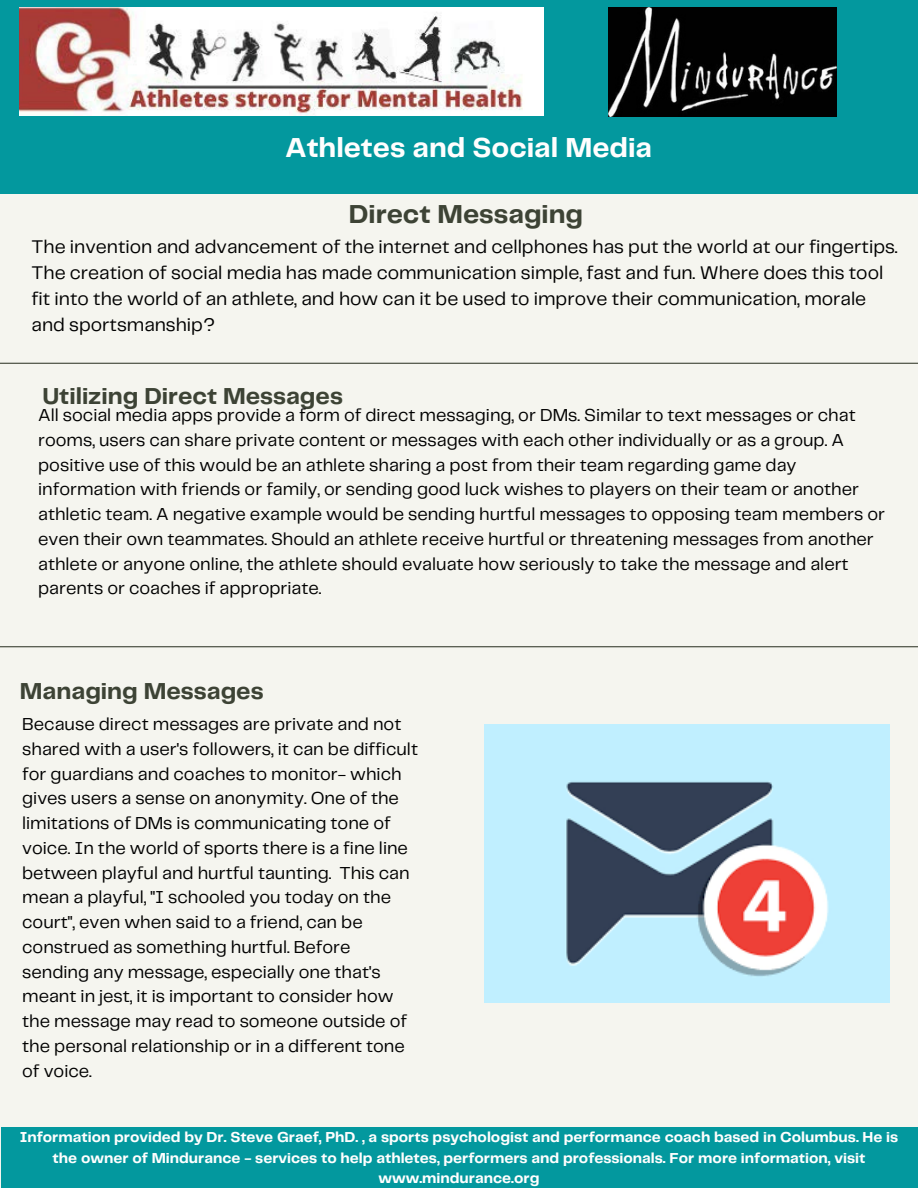
<style>
.page{position:relative;width:918px;height:1188px;background:#f5f5ef}
.page>*{position:absolute;margin:0;border:0;box-sizing:border-box;transform-origin:0 0}
.t1{font:700 28.5px "Telegraf";color:#fffefe}
.t2{font:700 27px "Telegraf";color:#3d4335}
.t3{font:700 24px "Telegraf";color:#3d4335}
.t4{font:19.05px/25.8px "Telegraf";color:#000}
.t5{font:18px/24.8px "Telegraf";color:#000}
.t6{font:700 15px/20.2px "Telegraf";color:#fffefe;text-align:center}
</style>
<div class="page">
<div style="left:0;top:0;width:918px;height:193px;background:#03989e"></div>
<hr style="left:0;top:363px;width:918px;height:1px;background:#3d4335">
<img style="left:20px;top:7px;width:524px;height:108px">
<img style="left:609px;top:7px;width:227px;height:109px">
<div style="left:1px;top:1127px;width:917px;height:60px;background:#03989e"></div>
<hr style="left:0;top:646px;width:918px;height:1px;background:#3d4335">
<img style="left:484px;top:724px;width:405px;height:278px">
<p class="t1" style="left:285px;top:135px;width:368px">Athletes and Social Media</p>
<p class="t2" style="left:349px;top:203px;width:236px">Direct Messaging</p>
<p class="t4" style="left:32px;top:235px;width:868px">The invention and advancement of the internet and cellphones has put the world at our fingertips.<br>The creation of social media has made communication simple, fast and fun. Where does this tool fit into the world of an athlete, and how can it be used to improve their communication, morale and sportsmanship?</p>
<p class="t3" style="left:42px;top:385px;width:302px">Utilizing Direct Messages</p>
<p class="t5" style="left:38px;top:404px;width:848px">All social media apps provide a form of direct messaging, or DMs. Similar to text messages or chat rooms, users can share private content or messages with each other individually or as a group. A positive use of this would be an athlete sharing a post from their team regarding game day information with friends or family, or sending good luck wishes to players on their team or another athletic team. A negative example would be sending hurtful messages to opposing team members or even their own teammates. Should an athlete receive hurtful or threatening messages from another athlete or anyone online, the athlete should evaluate how seriously to take the message and alert parents or coaches if appropriate.</p>
<p class="t3" style="left:20px;top:681px;width:245px">Managing Messages</p>
<p class="t5" style="left:22px;top:713px;width:397px">Because direct messages are private and not shared with a user's followers, it can be difficult for guardians and coaches to monitor- which gives users a sense on anonymity. One of the limitations of DMs is communicating tone of voice. In the world of sports there is a fine line between playful and hurtful taunting. This can mean a playful, "I schooled you today on the court", even when said to a friend, can be construed as something hurtful. Before sending any message, especially one that's meant in jest, it is important to consider how the message may read to someone outside of the personal relationship or in a different tone of voice.</p>
<p class="t6" style="left:20px;top:1128px;width:880px">Information provided by Dr. Steve Graef, PhD. , a sports psychologist and performance coach based in Columbus. He is the owner of Mindurance - services to help athletes, performers and professionals. For more information, visit www.mindurance.org</p>
</div>
